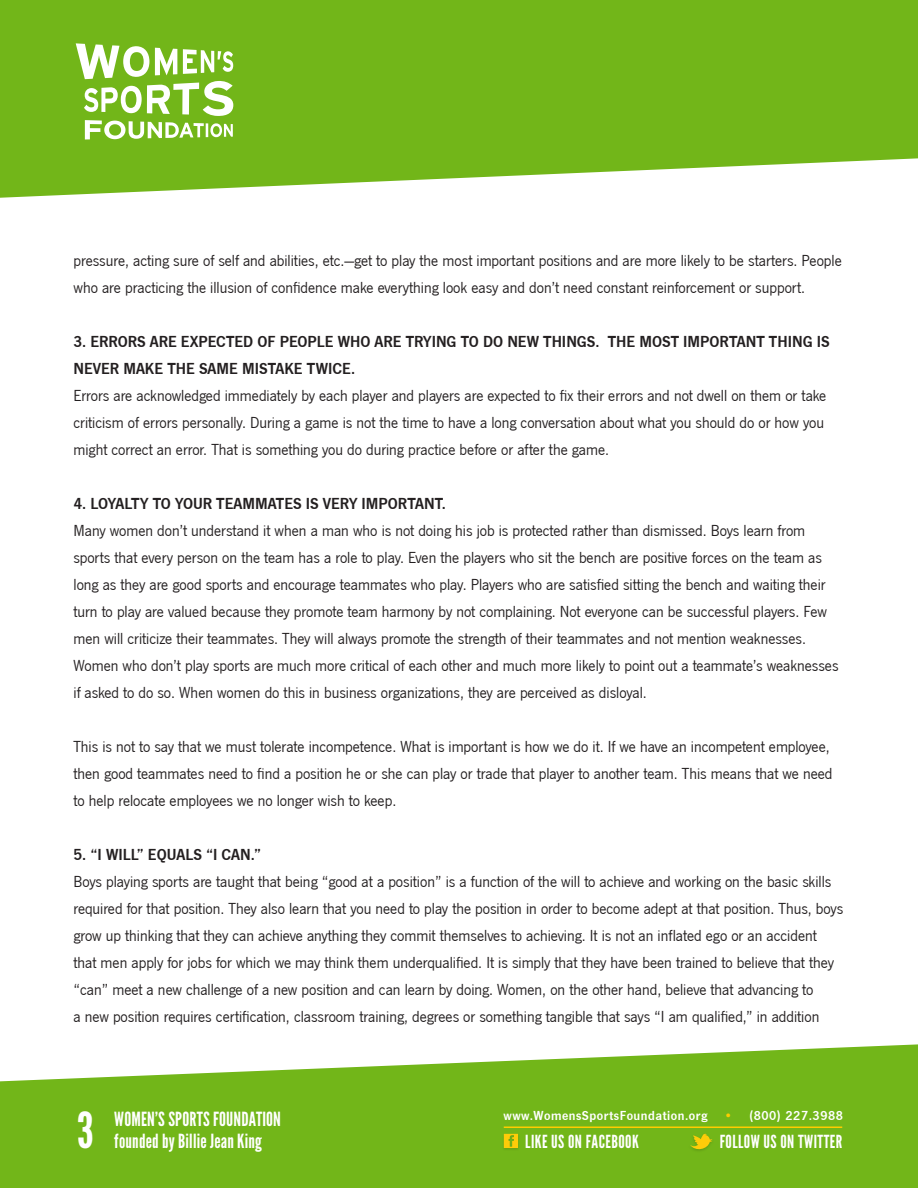
<style>
.page{position:relative;width:918px;height:1188px;background:#fff}
.page>*{position:absolute;margin:0;border:0;box-sizing:border-box;transform-origin:0 0}
.t1{font:49.5px "League Gothic";color:#fff}
.t2{font:19.5px/22.5px "League Gothic";letter-spacing:.01em;color:#fff}
.t3{font:18px "League Gothic";letter-spacing:.025em;color:#fff}
.t4{font:16.5px/27px "News Got";color:#231f20}
.t5{font:16.5px/27px "News Got Dem";color:#231f20}
.t6{font:13.5px "News Got Dem";letter-spacing:.04em;color:#fff}
.s1{color:#fc0}
</style>
<div class="page">
<svg style="left:0;top:0;width:918px;height:198px;background:#81be32"></svg>
<svg style="left:0;top:1044px;width:918px;height:144px;background:#84bf37"></svg>
<svg style="left:76px;top:43px;width:157px;height:96px"></svg>
<hr style="left:504px;top:1126px;width:338px;height:2px;background:#fc0">
<img style="left:501px;top:1132px;width:20px;height:20px">
<svg style="left:504px;top:1134px;width:14px;height:14px"></svg>
<img style="left:687px;top:1132px;width:29px;height:22px">
<svg style="left:690px;top:1134px;width:23px;height:18px"></svg>
<p class="t4" style="left:74px;top:247px;width:770px">pressure, acting sure of self and abilities, etc.—get to play the most important positions and are more likely to be starters. People who are practicing the illusion of confidence make everything look easy and don’t need constant reinforcement or support.</p>
<p class="t5" style="left:74px;top:328px;width:758px">3. ERRORS ARE EXPECTED OF PEOPLE WHO ARE TRYING TO DO NEW THINGS. THE MOST IMPORTANT THING IS<br>NEVER MAKE THE SAME MISTAKE TWICE.</p>
<p class="t4" style="left:74px;top:382px;width:754px">Errors are acknowledged immediately by each player and players are expected to fix their errors and not dwell on them or take criticism of errors personally. During a game is not the time to have a long conversation about what you should do or how you might correct an error. That is something you do during practice before or after the game.</p>
<p class="t5" style="left:74px;top:490px;width:374px">4. LOYALTY TO YOUR TEAMMATES IS VERY IMPORTANT.</p>
<p class="t4" style="left:74px;top:517px;width:767px">Many women don’t understand it when a man who is not doing his job is protected rather than dismissed. Boys learn from sports that every person on the team has a role to play. Even the players who sit the bench are positive forces on the team as long as they are good sports and encourage teammates who play. Players who are satisfied sitting the bench and waiting their turn to play are valued because they promote team harmony by not complaining. Not everyone can be successful players. Few men will criticize their teammates. They will always promote the strength of their teammates and not mention weaknesses.<br>Women who don’t play sports are much more critical of each other and much more likely to point out a teammate’s weaknesses if asked to do so. When women do this in business organizations, they are perceived as disloyal.</p>
<p class="t4" style="left:74px;top:733px;width:761px">This is not to say that we must tolerate incompetence. What is important is how we do it. If we have an incompetent employee, then good teammates need to find a position he or she can play or trade that player to another team. This means that we need to help relocate employees we no longer wish to keep.</p>
<p class="t5" style="left:74px;top:841px;width:189px">5. “I WILL” EQUALS “I CAN.”</p>
<p class="t4" style="left:74px;top:868px;width:771px">Boys playing sports are taught that being “good at a position” is a function of the will to achieve and working on the basic skills required for that position. They also learn that you need to play the position in order to become adept at that position. Thus, boys grow up thinking that they can achieve anything they commit themselves to achieving. It is not an inflated ego or an accident that men apply for jobs for which we may think them underqualified. It is simply that they have been trained to believe that they “can” meet a new challenge of a new position and can learn by doing. Women, on the other hand, believe that advancing to<br>a new position requires certification, classroom training, degrees or something tangible that says “I am qualified,” in addition</p>
<h1 class="t1" style="left:77px;top:1102px;width:18px">3</h1>
<p class="t2" style="left:114px;top:1108px;width:168px">WOMEN’S SPORTS FOUNDATION founded by Billie Jean King</p>
<p class="t6" style="left:503px;top:1108px;width:341px">www.WomensSportsFoundation.org <span class="s1">•</span> (800) 227.3988</p>
<p class="t3" style="left:525px;top:1131px;width:115px">LIKE US ON FACEBOOK</p>
<p class="t3" style="left:720px;top:1131px;width:124px">FOLLOW US ON TWITTER</p>
</div>
